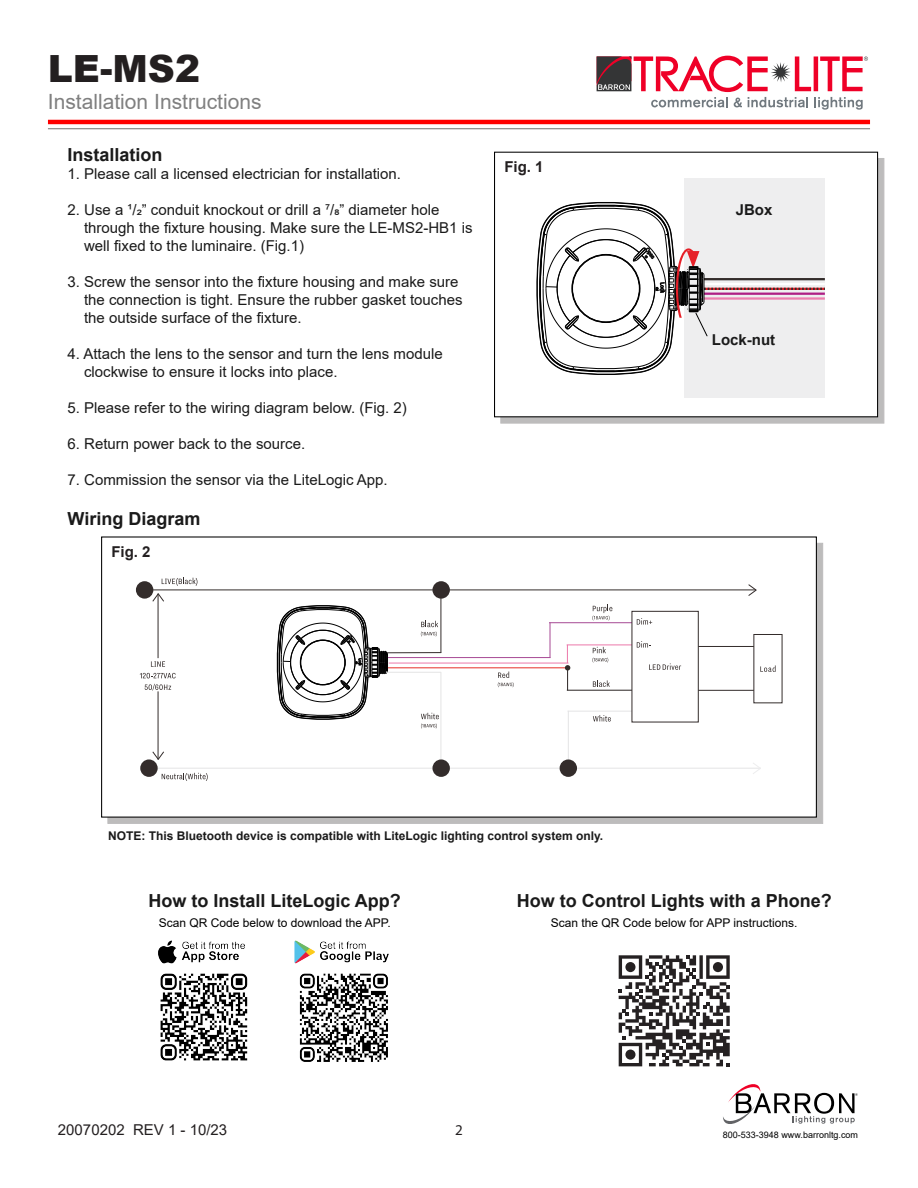
<style>
.page{position:relative;width:918px;height:1188px;background:#fff}
.page>*{position:absolute;margin:0;border:0;box-sizing:border-box;transform-origin:0 0}
.t1{font:900 37.5px "Arial";color:#231f20}
.t2{font:21px "Arial";color:#808080}
.t3{font:700 18px "Arial";color:#1a1a1a}
.t4{font:15px/18px "Arial";color:#1a1a1a}
.t5{font:15px "Arial";color:#231f20}
.t6{font:700 15px "Arial";color:#1a1a1a}
.t7{font:700 15px "Arial";color:#231f20}
.t8{font:15px "Myriad Pro";color:#231f20}
.t9{font:700 12px "Arial";color:#1a1a1a}
.t10{font:12px "Arial";color:#000}
.t11{font:9px "Arial";color:#000}
</style>
<div class="page">
<svg style="left:500px;top:158px;width:384px;height:266px;background:#b8b7b7"></svg>
<div style="left:494px;top:152px;width:384px;height:265px;background:#fff;border:1px solid #000"></div>
<div style="left:107px;top:543px;width:716px;height:281px;background:#bdbcbc"></div>
<div style="left:101px;top:536px;width:716px;height:282px;background:#fff"></div>
<hr style="left:48px;top:120px;width:822px;height:4px;background:#f00">
<hr style="left:48px;top:128px;width:822px;height:1px;background:#808080">
<svg style="left:723px;top:1084px;width:135px;height:40px"></svg>
<svg style="left:597px;top:56px;width:271px;height:54px"></svg>
<hr style="left:150px;top:768px;width:611px;height:1px;background:#e4e4e5">
<svg style="left:276px;top:605px;width:112px;height:115px"></svg>
<div style="left:136px;top:581px;width:17px;height:18px;background:#332c2b;border-radius:50%"></div>
<div style="left:432px;top:581px;width:18px;height:18px;background:#332c2b;border-radius:50%"></div>
<hr style="left:145px;top:589px;width:611px;height:1px;background:#332c2b">
<svg style="left:747px;top:584px;width:10px;height:12px"></svg>
<hr style="left:158px;top:594px;width:1px;height:64px;background:#332c2b">
<svg style="left:152px;top:592px;width:12px;height:11px"></svg>
<hr style="left:440px;top:595px;width:1px;height:58px;background:#332c2b">
<hr style="left:388px;top:652px;width:53px;height:1px;background:#332c2b">
<hr style="left:440px;top:672px;width:1px;height:89px;background:#e4e4e5">
<hr style="left:386px;top:672px;width:55px;height:1px;background:#e4e4e5">
<hr style="left:550px;top:623px;width:1px;height:35px;background:#a74a95">
<hr style="left:549px;top:622px;width:83px;height:1px;background:#a74a95">
<hr style="left:568px;top:711px;width:1px;height:57px;background:#e4e4e5">
<hr style="left:568px;top:711px;width:64px;height:1px;background:#e4e4e5">
<hr style="left:567px;top:690px;width:65px;height:1px;background:#2a2423">
<hr style="left:567px;top:644px;width:65px;height:1px;background:#ec78aa">
<hr style="left:388px;top:657px;width:163px;height:1px;background:#a74a95">
<hr style="left:389px;top:663px;width:180px;height:1px;background:#ec78aa">
<hr style="left:388px;top:667px;width:180px;height:1px;background:#e72e28">
<hr style="left:158px;top:691px;width:1px;height:68px;background:#332c2b">
<svg style="left:152px;top:751px;width:12px;height:9px"></svg>
<div style="left:140px;top:759px;width:18px;height:18px;background:#332c2b;border-radius:50%"></div>
<div style="left:432px;top:759px;width:18px;height:18px;background:#332c2b;border-radius:50%"></div>
<hr style="left:698px;top:646px;width:56px;height:1px;background:#332c2b">
<hr style="left:698px;top:690px;width:56px;height:1px;background:#332c2b">
<svg style="left:753px;top:763px;width:8px;height:11px"></svg>
<div style="left:632px;top:611px;width:67px;height:111px;border:1px solid #332c2b"></div>
<div style="left:560px;top:759px;width:17px;height:18px;background:#332c2b;border-radius:50%"></div>
<svg style="left:565px;top:645px;width:5px;height:45px"></svg>
<svg style="left:421px;top:713px;width:18px;height:15px"></svg>
<svg style="left:498px;top:672px;width:16px;height:15px"></svg>
<svg style="left:592px;top:647px;width:16px;height:16px"></svg>
<svg style="left:592px;top:605px;width:20px;height:15px"></svg>
<svg style="left:421px;top:621px;width:17px;height:15px"></svg>
<svg style="left:162px;top:578px;width:35px;height:8px"></svg>
<svg style="left:151px;top:661px;width:14px;height:6px"></svg>
<svg style="left:140px;top:673px;width:36px;height:5px"></svg>
<svg style="left:145px;top:684px;width:26px;height:7px"></svg>
<svg style="left:162px;top:773px;width:46px;height:8px"></svg>
<svg style="left:649px;top:663px;width:32px;height:7px"></svg>
<svg style="left:637px;top:641px;width:14px;height:7px"></svg>
<svg style="left:637px;top:618px;width:15px;height:7px"></svg>
<svg style="left:593px;top:715px;width:18px;height:7px"></svg>
<svg style="left:593px;top:680px;width:17px;height:7px"></svg>
<svg style="left:760px;top:665px;width:16px;height:7px"></svg>
<img style="left:158px;top:940px;width:231px;height:122px">
<div style="left:684px;top:179px;width:141px;height:219px;background:#eeeeef"></div>
<svg style="left:536px;top:202px;width:289px;height:173px"></svg>
<svg style="left:619px;top:955px;width:111px;height:111px"></svg>
<div style="left:625px;top:1050px;width:11px;height:10px;background:#252122;border-radius:50%"></div>
<h1 class="t1" style="left:48px;top:42px;width:154px">LE-MS2</h1>
<h2 class="t2" style="left:48px;top:87px;width:215px">Installation Instructions</h2>
<p class="t3" style="left:68px;top:142px;width:97px">Installation</p>
<p class="t4" style="left:68px;top:165px;width:335px">1. Please call a licensed electrician for installation.</p>
<p class="t4" style="left:84px;top:201px;width:390px;text-indent:-17px">2. Use a ¹/2” conduit knockout or drill a ⁷/8” diameter hole through the fixture housing. Make sure the LE-MS2-HB1 is well fixed to the luminaire. (Fig.1)</p>
<p class="t4" style="left:84px;top:273px;width:380px;text-indent:-16px">3. Screw the sensor into the fixture housing and make sure the connection is tight. Ensure the rubber gasket touches the outside surface of the fixture.</p>
<p class="t4" style="left:84px;top:345px;width:360px;text-indent:-16px">4. Attach the lens to the sensor and turn the lens module clockwise to ensure it locks into place.</p>
<p class="t4" style="left:68px;top:399px;width:341px">5. Please refer to the wiring diagram below. (Fig. 2)</p>
<p class="t4" style="left:68px;top:435px;width:239px">6. Return power back to the source.</p>
<p class="t4" style="left:68px;top:471px;width:322px">7. Commission the sensor via the LiteLogic App.</p>
<p class="t3" style="left:68px;top:506px;width:134px">Wiring Diagram</p>
<p class="t7" style="left:111px;top:541px;width:41px">Fig. 2</p>
<p class="t7" style="left:504px;top:157px;width:41px">Fig. 1</p>
<p class="t9" style="left:108px;top:827px;width:497px">NOTE: This Bluetooth device is compatible with LiteLogic lighting control system only.</p>
<p class="t6" style="left:736px;top:200px;width:38px">JBox</p>
<p class="t6" style="left:712px;top:329px;width:65px">Lock-nut</p>
<p class="t3" style="left:148px;top:888px;width:254px">How to Install LiteLogic App?</p>
<p class="t3" style="left:517px;top:888px;width:317px">How to Control Lights with a Phone?</p>
<p class="t10" style="left:159px;top:915px;width:233px">Scan QR Code below to download the APP.</p>
<p class="t10" style="left:551px;top:915px;width:248px">Scan the QR Code below for APP instructions.</p>
<p class="t5" style="left:58px;top:1120px;width:171px">20070202 REV 1 - 10/23</p>
<p class="t8" style="left:455px;top:1121px;width:9px">2</p>
<p class="t11" style="left:723px;top:1128px;width:137px">800-533-3948 www.barronltg.com</p>
</div>
